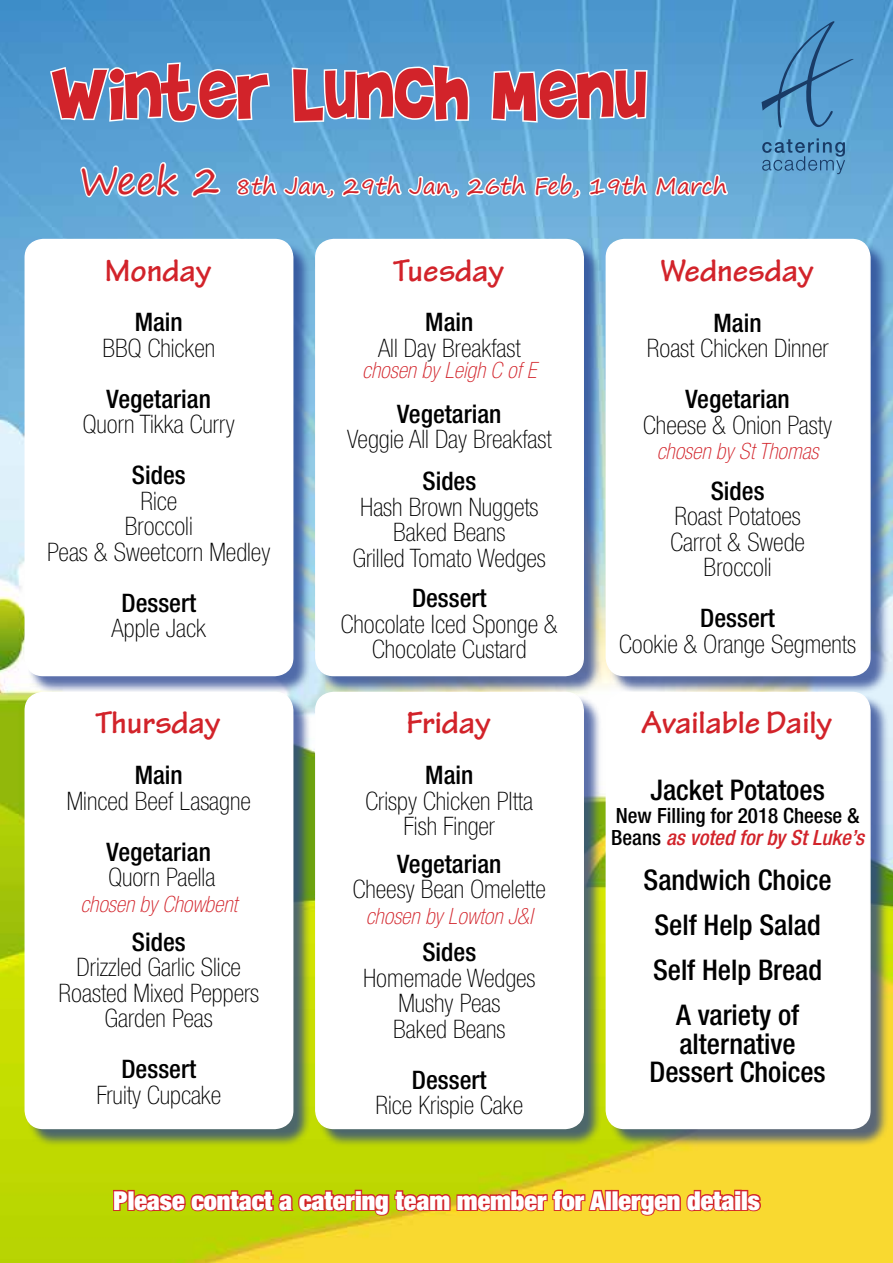
<style>
.page{position:relative;width:893px;height:1263px;background:#fff}
.page>*{position:absolute;margin:0;border:0;box-sizing:border-box;transform-origin:0 0}
.t1{font:88.5px "Brady Bunch Remastered";color:#d2232a}
.t2{font:700 33px "Tekton Pro";color:#d2232a}
.t3{font:500 condensed 28.5px/45px "Helvetica Neue LT Std";color:#000;text-align:center}
.t4{font:900 condensed 26.1px "Helvetica Neue LT Std";color:#fff}
.t5{font:100 condensed 25.5px/25.5px "Helvetica Neue LT Std";color:#000;text-align:center}
.t6{font:500 condensed 25.5px "Helvetica Neue LT Std";color:#000}
.t7{font:italic 100 condensed 22.5px "Helvetica Neue LT Std";color:#d2232a}
.t8{font:22.5px "Segoe Print";color:#d2232a}
.t9{font:500 condensed 21px/22.5px "Helvetica Neue LT Std";color:#000}
.s1{font-size:37.5px}
.s2{font-style:italic;color:#d2232a}
</style>
<div class="page">
<img style="left:0;top:1px;width:893px;height:1262px">
<svg style="left:112px;top:1162px;width:496px;height:55px;background:#c9b110"></svg>
<div style="left:605px;top:1190px;width:7px;height:21px;border:2px solid #d2232a"></div>
<div style="left:611px;top:1190px;width:8px;height:21px;border:2px solid #d2232a"></div>
<svg style="left:617px;top:1188px;width:145px;height:29px;background:#e88c2d"></svg>
<svg style="left:762px;top:21px;width:92px;height:153px;background:#5194c5"></svg>
<div style="left:27px;top:241px;width:862px;height:907px;background:#25408f;opacity:.75"></div>
<div style="left:25px;top:240px;width:268px;height:435px;background:#fff;border-radius:18px"></div>
<div style="left:25px;top:239px;width:268px;height:437px;border:2px solid #fff;border-radius:18px"></div>
<div style="left:316px;top:240px;width:267px;height:435px;background:#fff;border-radius:18px"></div>
<div style="left:315px;top:239px;width:269px;height:437px;border:2px solid #fff;border-radius:18px"></div>
<div style="left:606px;top:240px;width:264px;height:435px;background:#fff;border-radius:18px"></div>
<div style="left:606px;top:239px;width:265px;height:437px;border:2px solid #fff;border-radius:18px"></div>
<div style="left:25px;top:692px;width:268px;height:436px;background:#fff;border-radius:18px"></div>
<div style="left:25px;top:692px;width:268px;height:437px;border:2px solid #fff;border-radius:18px"></div>
<div style="left:316px;top:692px;width:267px;height:436px;background:#fff;border-radius:18px"></div>
<div style="left:315px;top:692px;width:269px;height:437px;border:2px solid #fff;border-radius:18px"></div>
<div style="left:606px;top:692px;width:264px;height:436px;background:#fff;border-radius:18px"></div>
<div style="left:606px;top:692px;width:265px;height:437px;border:2px solid #fff;border-radius:18px"></div>
<svg style="left:48px;top:61px;width:682px;height:196px"></svg>
<h1 class="t1" style="left:53px;top:46px;width:596px">Winter Lunch Menu</h1>
<p class="t8" style="left:79px;top:166px;width:649px"><span class="s1">Week 2</span> 8th Jan, 29th Jan, 26th Feb, 19th March</p>
<p class="t2" style="left:105px;top:251px;width:108px">Monday</p>
<p class="t6" style="left:135px;top:307px;width:50px">Main</p>
<p class="t5" style="left:102px;top:335px;width:114px">BBQ Chicken</p>
<p class="t6" style="left:107px;top:383px;width:106px">Vegetarian</p>
<p class="t5" style="left:83px;top:411px;width:153px">Quorn Tikka Curry</p>
<p class="t6" style="left:132px;top:460px;width:55px">Sides</p>
<p class="t5" style="left:47px;top:488px;width:225px">Rice<br>Broccoli<br>Peas &amp; Sweetcorn Medley</p>
<p class="t6" style="left:121px;top:587px;width:76px">Dessert</p>
<p class="t5" style="left:112px;top:615px;width:96px">Apple Jack</p>
<p class="t2" style="left:96px;top:704px;width:126px">Thursday</p>
<p class="t6" style="left:135px;top:760px;width:50px">Main</p>
<p class="t5" style="left:67px;top:788px;width:186px">Minced Beef Lasagne</p>
<p class="t6" style="left:107px;top:836px;width:106px">Vegetarian</p>
<p class="t5" style="left:108px;top:864px;width:108px">Quorn Paella</p>
<p class="t7" style="left:80px;top:891px;width:158px">chosen by Chowbent</p>
<p class="t6" style="left:132px;top:926px;width:55px">Sides</p>
<p class="t5" style="left:58px;top:954px;width:202px">Drizzled Garlic Slice<br>Roasted Mixed Peppers<br>Garden Peas</p>
<p class="t6" style="left:121px;top:1054px;width:76px">Dessert</p>
<p class="t5" style="left:96px;top:1082px;width:126px">Fruity Cupcake</p>
<p class="t2" style="left:393px;top:251px;width:113px">Tuesday</p>
<p class="t6" style="left:425px;top:307px;width:50px">Main</p>
<p class="t5" style="left:378px;top:335px;width:144px">All Day Breakfast</p>
<p class="t7" style="left:362px;top:357px;width:176px">chosen by Leigh C of E</p>
<p class="t6" style="left:397px;top:398px;width:106px">Vegetarian</p>
<p class="t5" style="left:347px;top:426px;width:206px">Veggie All Day Breakfast</p>
<p class="t6" style="left:422px;top:466px;width:55px">Sides</p>
<p class="t5" style="left:353px;top:494px;width:195px">Hash Brown Nuggets<br>Baked Beans<br>Grilled Tomato Wedges</p>
<p class="t6" style="left:412px;top:583px;width:76px">Dessert</p>
<p class="t5" style="left:341px;top:611px;width:219px">Chocolate Iced Sponge &amp;<br>Chocolate Custard</p>
<p class="t2" style="left:406px;top:704px;width:86px">Friday</p>
<p class="t6" style="left:425px;top:760px;width:50px">Main</p>
<p class="t5" style="left:366px;top:788px;width:169px">Crispy Chicken PItta<br>Fish Finger</p>
<p class="t6" style="left:397px;top:848px;width:106px">Vegetarian</p>
<p class="t5" style="left:353px;top:876px;width:195px">Cheesy Bean Omelette</p>
<p class="t7" style="left:366px;top:903px;width:168px">chosen by Lowton J&amp;I</p>
<p class="t6" style="left:422px;top:937px;width:55px">Sides</p>
<p class="t5" style="left:363px;top:965px;width:174px">Homemade Wedges<br>Mushy Peas<br>Baked Beans</p>
<p class="t6" style="left:412px;top:1064px;width:76px">Dessert</p>
<p class="t5" style="left:375px;top:1092px;width:149px">Rice Krispie Cake</p>
<p class="t2" style="left:660px;top:251px;width:155px">Wednesday</p>
<p class="t6" style="left:713px;top:307px;width:50px">Main</p>
<p class="t5" style="left:647px;top:335px;width:183px">Roast Chicken Dinner</p>
<p class="t6" style="left:685px;top:384px;width:106px">Vegetarian</p>
<p class="t5" style="left:643px;top:412px;width:190px">Cheese &amp; Onion Pasty</p>
<p class="t7" style="left:657px;top:438px;width:163px">chosen by St Thomas</p>
<p class="t6" style="left:711px;top:475px;width:55px">Sides</p>
<p class="t5" style="left:670px;top:503px;width:136px">Roast Potatoes<br>Carrot &amp; Swede<br>Broccoli</p>
<p class="t6" style="left:700px;top:603px;width:76px">Dessert</p>
<p class="t5" style="left:619px;top:631px;width:238px">Cookie &amp; Orange Segments</p>
<p class="t2" style="left:642px;top:704px;width:192px">Available Daily</p>
<p class="t3" style="left:650px;top:767px;width:176px">Jacket Potatoes</p>
<p class="t9" style="left:611px;top:803px;width:254px">New Filling for 2018 Cheese &amp;<br>Beans <span class="s2">as voted for by St Luke’s</span></p>
<p class="t3" style="left:643px;top:857px;width:190px">Sandwich Choice<br>Self Help Salad<br>Self Help Bread<br>A variety of</p>
<p class="t3" style="left:649px;top:1029px;width:178px;line-height:28.5px">alternative<br>Dessert Choices</p>
<p class="t4" style="left:113px;top:1184px;width:648px">Please contact a catering team member for Allergen details</p>
<p class="t4" style="left:131px;top:1184px;width:648px">Please contact a catering team member for Allergen details</p>
</div>
